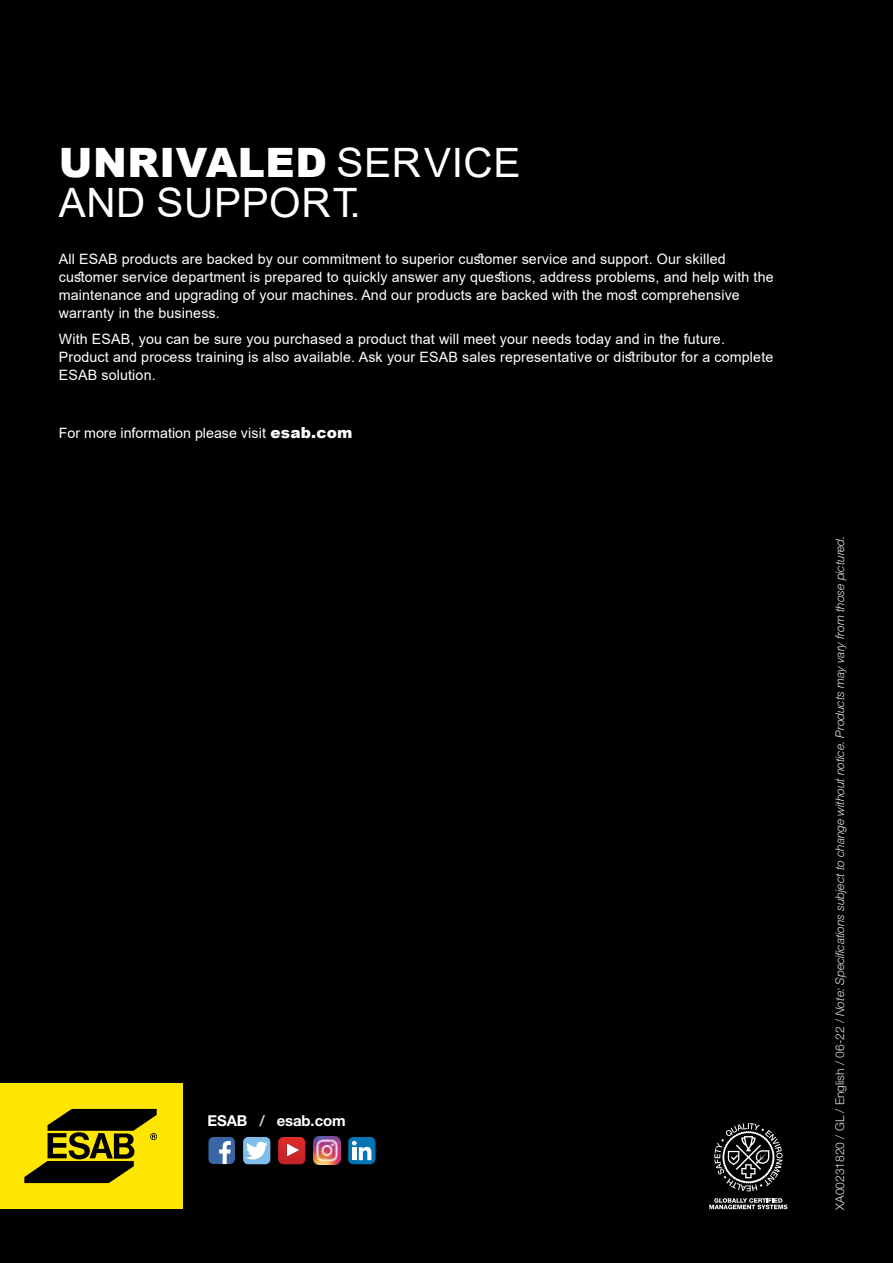
<style>
.page{position:relative;width:893px;height:1263px;background:#000}
.page>*{position:absolute;margin:0;border:0;box-sizing:border-box;transform-origin:0 0}
.t1{font:40.5px/40.5px "Arial";letter-spacing:.015em;color:#fff}
.t2{font:700 15px "Helvetica Neue LT Std";letter-spacing:-.01em;color:#fff}
.t3{font:14.25px/18px "Arial";letter-spacing:.01em;color:#fff}
.t4{font:italic 300 12px "Helvetica Neue LT Std";letter-spacing:-.01em;color:#e0e1e2}
.s1{font-weight:900}
.s2{font-weight:900;font-size:15.3px}
.s3{color:#c4c6c8}
.s4{font-style:normal}
</style>
<div class="page">
<div style="left:0;top:1083px;width:182px;height:125px;background:#ffe600"></div>
<svg style="left:24px;top:1109px;width:133px;height:74px"></svg>
<svg style="left:709px;top:1198px;width:78px;height:11px"></svg>
<svg style="left:714px;top:1123px;width:69px;height:68px"></svg>
<svg style="left:243px;top:1137px;width:27px;height:27px"></svg>
<img style="left:313px;top:1137px;width:27px;height:27px">
<svg style="left:348px;top:1137px;width:27px;height:27px"></svg>
<svg style="left:208px;top:1137px;width:27px;height:27px"></svg>
<svg style="left:278px;top:1137px;width:27px;height:27px"></svg>
<h1 class="t1" style="left:59px;top:142px;width:463px"><span class="s1">UNRIVALED</span> SERVICE<br>AND SUPPORT.</h1>
<p class="t3" style="left:59px;top:249px;width:716px">All ESAB products are backed by our commitment to superior customer service and support. Our skilled customer service department is prepared to quickly answer any questions, address problems, and help with the maintenance and upgrading of your machines. And our products are backed with the most comprehensive warranty in the business.</p>
<p class="t3" style="left:59px;top:330px;width:716px">With ESAB, you can be sure you purchased a product that will meet your needs today and in the future.<br>Product and process training is also available. Ask your ESAB sales representative or distributor for a complete<br>ESAB solution.</p>
<p class="t3" style="left:59px;top:423px;width:295px">For more information please visit <span class="s2">esab.com</span></p>
<p class="t2" style="left:208px;top:1111px;width:140px">ESAB <span class="s3">/</span> esab.com</p>
<p class="t4" style="left:833px;top:1210px;width:676px;rotate:-90deg"><span class="s4">XA00231820 / GL / English / 06-22 /</span> Note: Specifications subject to change without notice. Products may vary from those pictured.</p>
</div>
